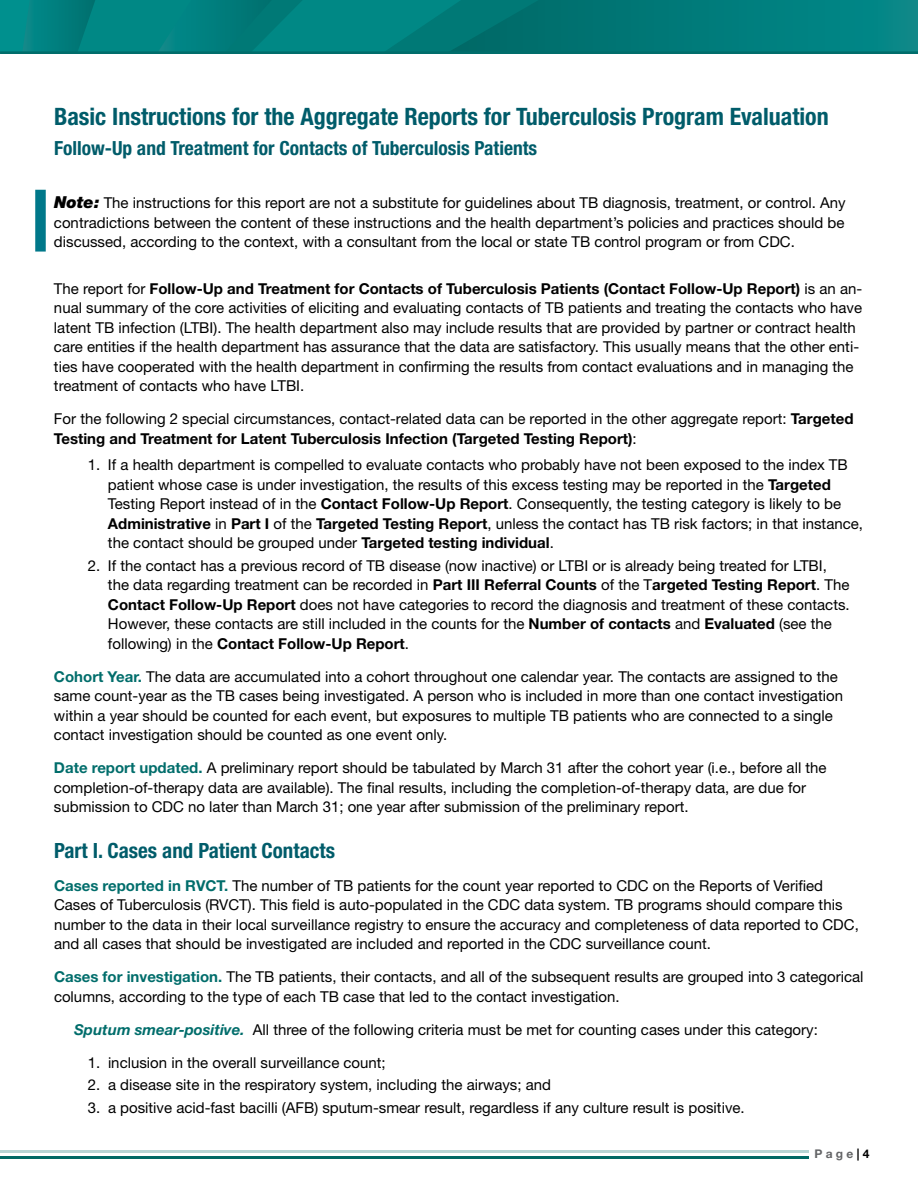
<style>
.page{position:relative;width:918px;height:1188px;background:#fff}
.page>*{position:absolute;margin:0;border:0;box-sizing:border-box;transform-origin:0 0}
.t1{font:700 condensed 24px "Helvetica Neue LT Std";color:#005c6a}
.t2{font:700 condensed 21px "Helvetica Neue LT Std";color:#005c6a}
.t3{font:700 condensed 19.5px "Helvetica Neue LT Std";color:#005c6a}
.p__Paragraph_Text{font:15px/19.5px "Helvetica Neue LT Std";color:#000}
.NestedP1{font:15px/19.5px "Helvetica Neue LT Std";color:#000}
.P__Note_Nested{font:15px/19.5px "Helvetica Neue LT Std";color:#000;text-align:justify}
.NestedP2{font:15px "Helvetica Neue LT Std";color:#000}
.t4{font:700 12px "Helvetica Neue LT Std";color:#636466}
.s1{font-weight:900;font-style:italic;font-size:16.5px}
.s2{font-weight:700}
.s3{font-weight:700;color:#006d6b}
.s4{font-weight:700;font-style:italic;color:#006d6b}
.s5{color:#000}
</style>
<div class="page">
<svg style="left:0;top:0;width:918px;height:51px;background:#007f7d"></svg>
<hr style="left:0;top:51px;width:918px;height:3px;background:#006d6b">
<hr style="left:0;top:1156px;width:809px;height:2px;background:#006865">
<hr style="left:0;top:1150px;width:809px;height:3px;background:#b7d4d4">
<div style="left:35px;top:190px;width:11px;height:62px;background:#00788a"></div>
<h2 class="t1" style="left:54px;top:102px;width:776px">Basic Instructions for the Aggregate Reports for Tuberculosis Program Evaluation</h2>
<h2 class="t3" style="left:54px;top:136px;width:485px">Follow-Up and Treatment for Contacts of Tuberculosis Patients</h2>
<p class="P__Note_Nested" style="left:54px;top:193px;width:793px"><span class="s1">Note:</span> The instructions for this report are not a substitute for guidelines about TB diagnosis, treatment, or control. Any contradictions between the content of these instructions and the health department’s policies and practices should be discussed, according to the context, with a consultant from the local or state TB control program or from CDC.</p>
<p class="p__Paragraph_Text" style="left:54px;top:278px;width:810px">The report for <span class="s2">Follow-Up and Treatment for Contacts of Tuberculosis Patients (Contact Follow-Up Report)</span> is an an&shy;nual summary of the core activities of eliciting and evaluating contacts of TB patients and treating the contacts who have latent TB infection (LTBI). The health department also may include results that are provided by partner or contract health care entities if the health department has assurance that the data are satisfactory. This usually means that the other enti&shy;ties have cooperated with the health department in confirming the results from contact evaluations and in managing the treatment of contacts who have LTBI.</p>
<p class="p__Paragraph_Text" style="left:54px;top:409px;width:801px">For the following 2 special circumstances, contact-related data can be reported in the other aggregate report: <span class="s2">Targeted<br>Testing and Treatment for Latent Tuberculosis Infection (Targeted Testing Report)</span>:</p>
<p class="p__Paragraph_Text" style="left:108px;top:455px;width:757px;text-indent:-20px">1. If a health department is compelled to evaluate contacts who probably have not been exposed to the index TB patient whose case is under investigation, the results of this excess testing may be reported in the <span class="s2">Targeted </span>Testing Report instead of in the <span class="s2">Contact Follow-Up Report</span>. Consequently, the testing category is likely to be <span class="s2">Administrative</span> in <span class="s2">Part I</span> of the <span class="s2">Targeted Testing Report</span>, unless the contact has TB risk factors; in that instance, the contact should be grouped under <span class="s2">Targeted testing individual</span>.</p>
<p class="p__Paragraph_Text" style="left:108px;top:555px;width:743px;text-indent:-20px">2. If the contact has a previous record of TB disease (now inactive) or LTBI or is already being treated for LTBI, the data regarding treatment can be recorded in <span class="s2">Part III Referral Counts</span> of the T<span class="s2">argeted Testing Report</span>. The <span class="s2">Contact Follow-Up Report</span> does not have categories to record the diagnosis and treatment of these contacts.<br>However, these contacts are still included in the counts for the <span class="s2">Number of contacts</span> and <span class="s2">Evaluated</span> (see the following) in the <span class="s2">Contact Follow-Up Report</span>.</p>
<p class="NestedP1" style="left:54px;top:666px;width:791px"><span class="s3">Cohort Year.</span> The data are accumulated into a cohort throughout one calendar year. The contacts are assigned to the same count-year as the TB cases being investigated. A person who is included in more than one contact investigation within a year should be counted for each event, but exposures to multiple TB patients who are connected to a single contact investigation should be counted as one event only.</p>
<p class="NestedP1" style="left:54px;top:758px;width:774px"><span class="s3">Date report updated.</span> A preliminary report should be tabulated by March 31 after the cohort year (i.e., before all the completion-of-therapy data are available). The final results, including the completion-of-therapy data, are due for submission to CDC no later than March 31; one year after submission of the preliminary report.</p>
<h3 class="t2" style="left:54px;top:838px;width:283px">Part I. Cases and Patient Contacts</h3>
<p class="NestedP1" style="left:54px;top:875px;width:806px"><span class="s3">Cases reported in RVCT.</span> The number of TB patients for the count year reported to CDC on the Reports of Verified Cases of Tuberculosis (RVCT). This field is auto-populated in the CDC data system. TB programs should compare this number to the data in their local surveillance registry to ensure the accuracy and completeness of data reported to CDC, and all cases that should be investigated are included and reported in the CDC surveillance count.</p>
<p class="NestedP1" style="left:54px;top:967px;width:811px"><span class="s3">Cases for investigation.</span> The TB patients, their contacts, and all of the subsequent results are grouped into 3 categorical columns, according to the type of each TB case that led to the contact investigation.</p>
<p class="NestedP2" style="left:74px;top:1020px;width:745px"><span class="s4">Sputum smear-positive.</span> All three of the following criteria must be met for counting cases under this category:</p>
<p class="p__Paragraph_Text" style="left:88px;top:1052px;width:300px">1. inclusion in the overall surveillance count;</p>
<p class="p__Paragraph_Text" style="left:88px;top:1075px;width:465px">2. a disease site in the respiratory system, including the airways; and</p>
<p class="p__Paragraph_Text" style="left:88px;top:1098px;width:659px">3. a positive acid-fast bacilli (AFB) sputum-smear result, regardless if any culture result is positive.</p>
<p class="t4" style="left:814px;top:1147px;width:57px">P a g e <span class="s5">| 4</span></p>
</div>
